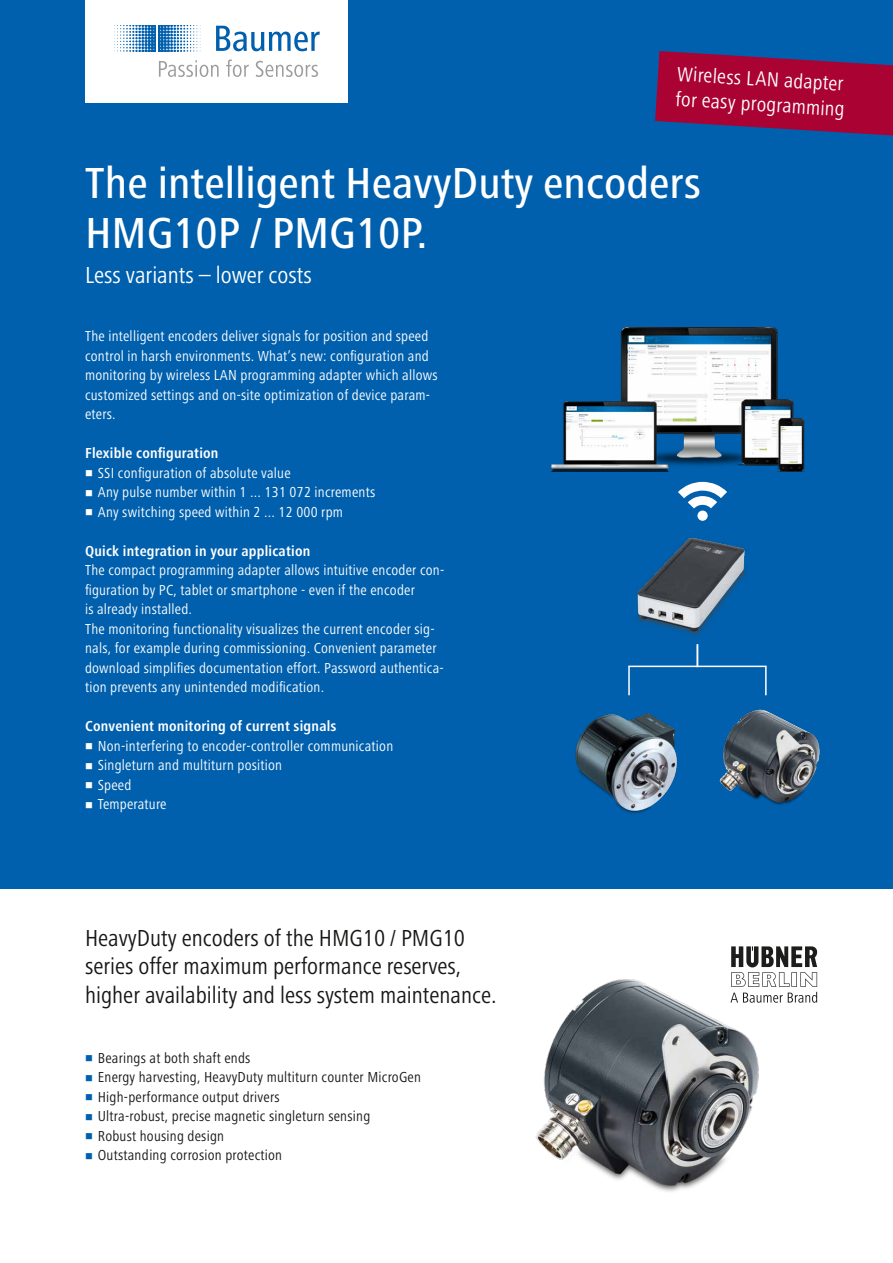
<style>
.page{position:relative;width:893px;height:1263px;background:#fff}
.page>*{position:absolute;margin:0;border:0;box-sizing:border-box;transform-origin:0 0}
.t1{font:500 condensed 45px/49.5px "Frutiger Next Pro";color:#fff;scale:1.04 1}
.t2{font:condensed 24px/28.5px "Frutiger Next Pro";color:#181716}
.t3{font:condensed 24px "Frutiger Next Pro";color:#fff}
.t4{font:condensed 21px/25.2px "Frutiger Next Pro";color:#fff}
.t5{font:condensed 15px/19.5px "Frutiger Next Pro";letter-spacing:.015em;color:#fff}
.t6{font:condensed 15px/19.5px "Frutiger Next Pro";letter-spacing:.015em;color:#181716}
.t7{font:700 condensed 15px "Frutiger Next Pro";letter-spacing:.015em;color:#fff}
</style>
<div class="page">
<div style="left:0;top:0;width:893px;height:888px;background:#0060ad"></div>
<hr style="left:765px;top:666px;width:2px;height:29px;background:#fff">
<hr style="left:697px;top:666px;width:70px;height:1px;background:#fff">
<hr style="left:628px;top:666px;width:2px;height:29px;background:#fff">
<hr style="left:628px;top:666px;width:69px;height:1px;background:#fff">
<svg style="left:697px;top:644px;width:1px;height:22px"></svg>
<div style="left:85px;top:0;width:262px;height:102px;background:#fff"></div>
<svg style="left:216px;top:26px;width:104px;height:25px"></svg>
<svg style="left:114px;top:25px;width:87px;height:27px"></svg>
<svg style="left:159px;top:60px;width:60px;height:17px"></svg>
<svg style="left:226px;top:59px;width:23px;height:18px"></svg>
<svg style="left:256px;top:61px;width:62px;height:16px"></svg>
<img style="left:551px;top:327px;width:254px;height:145px">
<img style="left:636px;top:508px;width:111px;height:128px">
<img style="left:719px;top:709px;width:101px;height:96px">
<img style="left:535px;top:979px;width:224px;height:213px">
<img style="left:575px;top:713px;width:103px;height:101px">
<div style="left:697px;top:511px;width:11px;height:10px;background:#fff;border-radius:50%"></div>
<svg style="left:678px;top:482px;width:49px;height:26px"></svg>
<svg style="left:730px;top:946px;width:87px;height:57px"></svg>
<svg style="left:655px;top:51px;width:238px;height:85px"></svg>
<h3 class="t4" style="left:678px;top:60px;width:171px;rotate:4deg">Wireless LAN adapter for easy programming</h3>
<h1 class="t1" style="left:85px;top:158px;width:594px">The intelligent HeavyDuty encoders<br>HMG10P / PMG10P.</h1>
<h2 class="t3" style="left:85px;top:261px;width:228px">Less variants – lower costs</h2>
<p class="t5" style="left:85px;top:326px;width:354px">The intelligent encoders deliver signals for position and speed control in harsh environments. What’s new: configuration and monitoring by wireless LAN programming adapter which allows customized settings and on-site optimization of device param&shy;eters.</p>
<p class="t7" style="left:85px;top:444px;width:135px">Flexible configuration</p>
<p class="t5" style="left:98px;top:463px;width:279px">SSI configuration of absolute value<br>Any pulse number within 1 ... 131 072 increments<br>Any switching speed within 2 ... 12 000 rpm</p>
<p class="t7" style="left:85px;top:542px;width:227px">Quick integration in your application</p>
<p class="t5" style="left:85px;top:560px;width:361px">The compact programming adapter allows intuitive encoder con&shy;figuration by PC, tablet or smartphone - even if the encoder<br>is already installed.<br>The monitoring functionality visualizes the current encoder sig&shy;nals, for example during commissioning. Convenient parameter download simplifies documentation effort. Password authentica&shy;tion prevents any unintended modification.</p>
<p class="t7" style="left:85px;top:717px;width:253px">Convenient monitoring of current signals</p>
<p class="t5" style="left:98px;top:736px;width:297px">Non-interfering to encoder-controller communication<br>Singleturn and multiturn position<br>Speed<br>Temperature</p>
<h2 class="t2" style="left:85px;top:923px;width:413px">HeavyDuty encoders of the HMG10 / PMG10 series offer maximum performance reserves, higher availability and less system maintenance.</h2>
<p class="t6" style="left:98px;top:1048px;width:325px">Bearings at both shaft ends<br>Energy harvesting, HeavyDuty multiturn counter MicroGen High-performance output drivers<br>Ultra-robust, precise magnetic singleturn sensing<br>Robust housing design<br>Outstanding corrosion protection</p>
</div>
